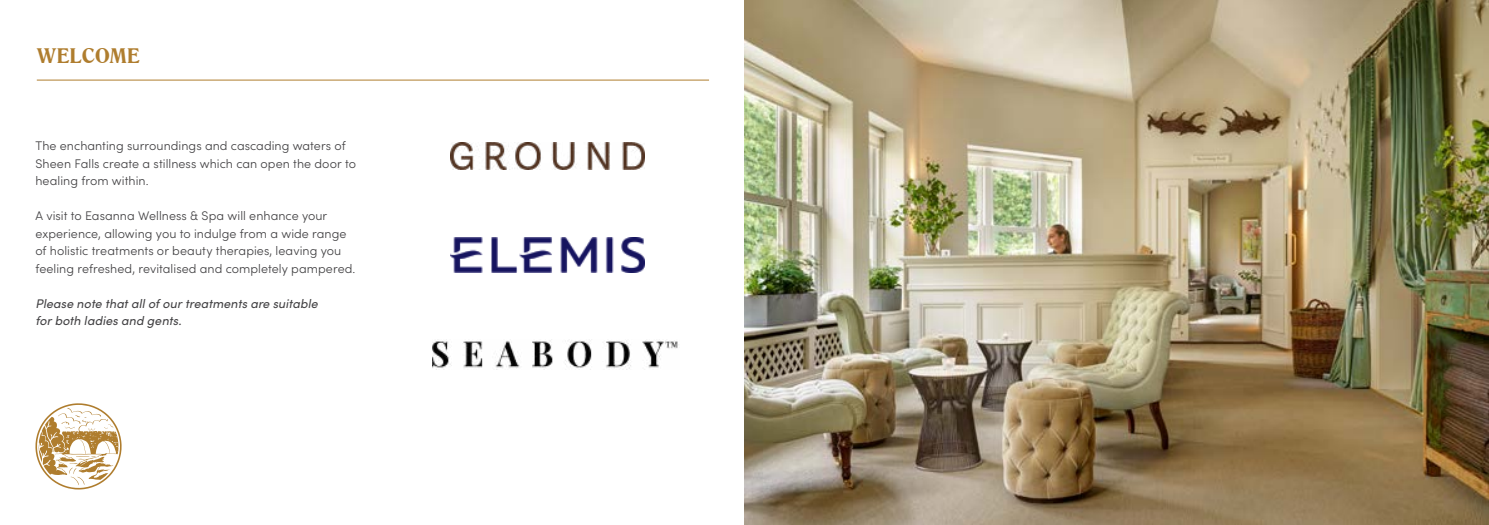
<style>
.page{position:relative;width:1489px;height:525px;background:#fff}
.page>*{position:absolute;margin:0;border:0;box-sizing:border-box;transform-origin:0 0}
.t1{font:700 20px "Romana BT";color:#af7d2e}
.t2{font:300 12.5px/17.5px "Sofia Pro";letter-spacing:.005em;color:#414042}
.t3{font:italic 12.5px/17.5px "Sofia Pro";letter-spacing:.005em;color:#414042}
</style>
<div class="page">
<hr style="left:37px;top:80px;width:672px;height:1px;background:#af7d2e">
<svg style="left:35px;top:403px;width:87px;height:86px"></svg>
<img style="left:451px;top:237px;width:193px;height:35px">
<img style="left:432px;top:340px;width:246px;height:29px">
<img style="left:451px;top:142px;width:193px;height:28px">
<img style="left:744px;top:0;width:744px;height:524px">
<h1 class="t1" style="left:37px;top:43px;width:104px">WELCOME</h1>
<p class="t2" style="left:35px;top:136px;width:322px">The enchanting surroundings and cascading waters of<br>Sheen Falls create a stillness which can open the door to healing from within.</p>
<p class="t2" style="left:35px;top:206px;width:321px">A visit to Easanna Wellness &amp; Spa will enhance your experience, allowing you to indulge from a wide range of holistic treatments or beauty therapies, leaving you feeling refreshed, revitalised and completely pampered.</p>
<p class="t3" style="left:35px;top:294px;width:284px">Please note that all of our treatments are suitable for both ladies and gents.</p>
</div>
